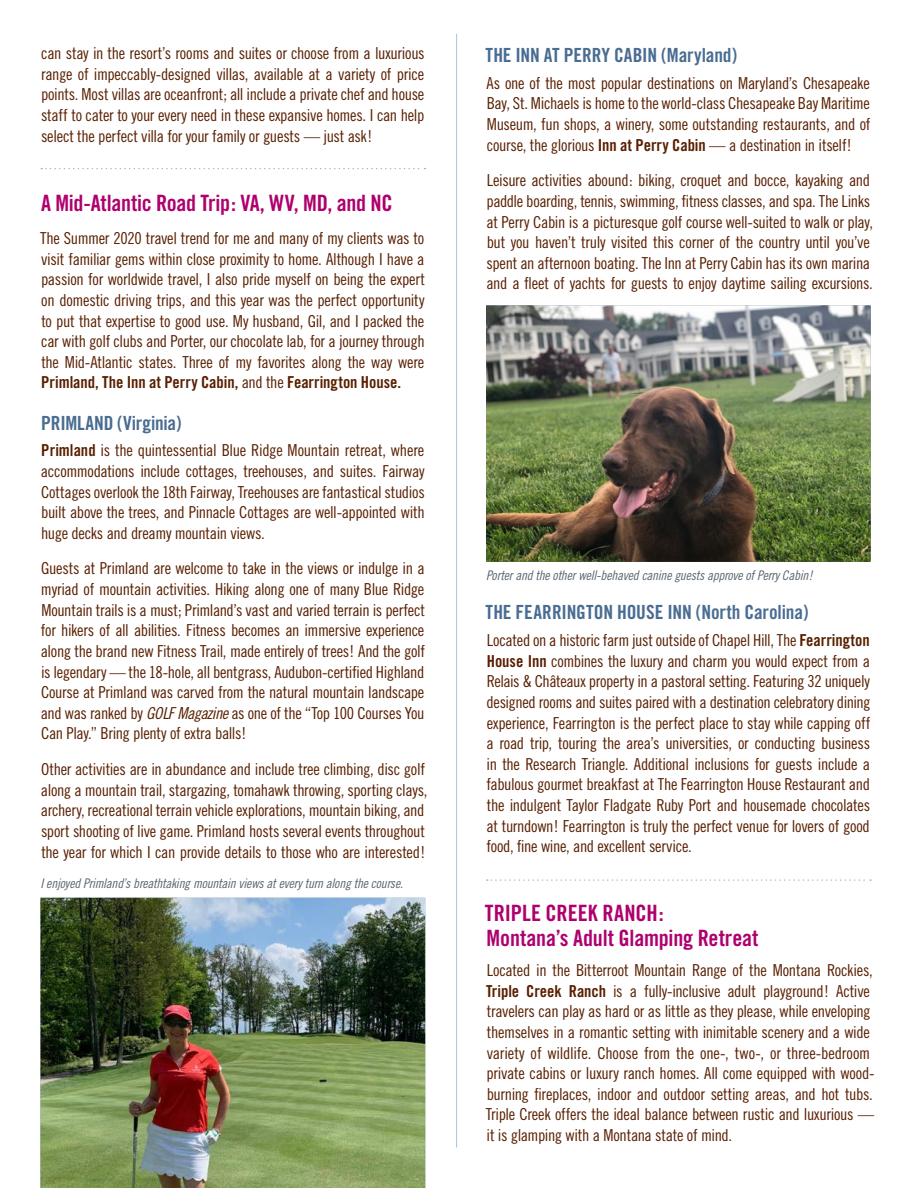
<style>
.page{position:relative;width:918px;height:1188px;background:#fff}
.page>*{position:absolute;margin:0;border:0;box-sizing:border-box;transform-origin:0 0}
.t1{font:22.5px/25.5px "Trade Gothic Bold Cond Twenty";letter-spacing:-.01em;color:#ae006e}
.t2{font:19.5px "Trade Gothic Bold Cond Twenty";letter-spacing:-.005em;color:#496c91}
.t3{font:16.5px/20.7px "Trade Gothic Cond Eighteen";letter-spacing:-.02em;color:#591f00;text-align:justify}
.t4{font:16.5px "Trade Gothic Bold Cond Twenty";letter-spacing:-.005em;color:#591f00}
.t5{font:13.35px "Trade Gothic Cond Eighteen Obl";letter-spacing:-.015em;color:#5b6670}
.s1{font-family:"Trade Gothic Cond Eighteen"}
.s2{font-family:"Trade Gothic Bold Cond Twenty"}
.s3{font-family:"Trade Gothic Cond Eighteen Obl"}
</style>
<div class="page">
<svg style="left:41px;top:168px;width:384px;height:1px"></svg>
<hr style="left:456px;top:34px;width:1px;height:1114px;background:#accce3">
<img style="left:40px;top:898px;width:385px;height:290px">
<img style="left:486px;top:305px;width:385px;height:257px">
<svg style="left:487px;top:879px;width:384px;height:2px"></svg>
<p class="t3" style="left:41px;top:43px;width:385px">can stay in the resort’s rooms and suites or choose from a luxurious range of impeccably-designed villas, available at a variety of price points. Most villas are oceanfront; all include a private chef and house staff to cater to your every need in these expansive homes. I can help select the perfect villa for your family or guests — just ask!</p>
<h1 class="t1" style="left:41px;top:191px;width:353px">A Mid-Atlantic Road Trip: VA, WV, MD, and NC</h1>
<p class="t3" style="left:40px;top:228px;width:386px">The Summer 2020 travel trend for me and many of my clients was to visit familiar gems within close proximity to home. Although I have a passion for worldwide travel, I also pride myself on being the expert on domestic driving trips, and this year was the perfect opportunity to put that expertise to good use. My husband, Gil, and I packed the car with golf clubs and Porter, our chocolate lab, for a journey through the Mid-Atlantic states. Three of my favorites along the way were</p>
<p class="t4" style="left:41px;top:373px;width:361px">Primland, The Inn at Perry Cabin, <span class="s1">and the</span> Fearrington House.</p>
<p class="t2" style="left:41px;top:411px;width:142px">PRIMLAND (Virginia)</p>
<p class="t3" style="left:41px;top:440px;width:385px"><span class="s2">Primland</span> is the quintessential Blue Ridge Mountain retreat, where accommodations include cottages, treehouses, and suites. Fairway Cottages overlook the 18th Fairway, Treehouses are fantastical studios built above the trees, and Pinnacle Cottages are well-appointed with huge decks and dreamy mountain views.</p>
<p class="t3" style="left:41px;top:558px;width:386px">Guests at Primland are welcome to take in the views or indulge in a myriad of mountain activities. Hiking along one of many Blue Ridge Mountain trails is a must; Primland’s vast and varied terrain is perfect for hikers of all abilities. Fitness becomes an immersive experience along the brand new Fitness Trail, made entirely of trees! And the golf is legendary — the 18-hole, all bentgrass, Audubon-certified Highland Course at Primland was carved from the natural mountain landscape and was ranked by <span class="s3">GOLF Magazine</span> as one of the “Top 100 Courses You Can Play.” Bring plenty of extra balls!</p>
<p class="t3" style="left:41px;top:759px;width:388px;text-align:left">Other activities are in abundance and include tree climbing, disc golf along a mountain trail, stargazing, tomahawk throwing, sporting clays, archery, recreational terrain vehicle explorations, mountain biking, and sport shooting of live game. Primland hosts several events throughout the year for which I can provide details to those who are interested!</p>
<p class="t5" style="left:40px;top:875px;width:364px">I enjoyed Primland’s breathtaking mountain views at every turn along the course.</p>
<p class="t2" style="left:486px;top:43px;width:253px">THE INN AT PERRY CABIN (Maryland)</p>
<p class="t3" style="left:486px;top:72px;width:386px">As one of the most popular destinations on Maryland’s Chesapeake Bay, St. Michaels is home to the world-class Chesapeake Bay Maritime Museum, fun shops, a winery, some outstanding restaurants, and of course, the glorious <span class="s2">Inn at Perry Cabin</span> — a destination in itself!</p>
<p class="t3" style="left:486px;top:170px;width:388px;text-align:left">Leisure activities abound: biking, croquet and bocce, kayaking and paddle boarding, tennis, swimming, fitness classes, and spa. The Links at Perry Cabin is a picturesque golf course well-suited to walk or play, but you haven’t truly visited this corner of the country until you’ve spent an afternoon boating. The Inn at Perry Cabin has its own marina and a fleet of yachts for guests to enjoy daytime sailing excursions.</p>
<p class="t5" style="left:486px;top:567px;width:328px">Porter and the other well-behaved canine guests approve of Perry Cabin!</p>
<p class="t2" style="left:486px;top:601px;width:325px">THE FEARRINGTON HOUSE INN (North Carolina)</p>
<p class="t3" style="left:486px;top:630px;width:386px">Located on a historic farm just outside of Chapel Hill, The <span class="s2">Fearrington House Inn</span> combines the luxury and charm you would expect from a Relais &amp; Châteaux property in a pastoral setting. Featuring 32 uniquely designed rooms and suites paired with a destination celebratory dining experience, Fearrington is the perfect place to stay while capping off a road trip, touring the area’s universities, or conducting business in the Research Triangle. Additional inclusions for guests include a fabulous gourmet breakfast at The Fearrington House Restaurant and the indulgent Taylor Fladgate Ruby Port and housemade chocolates at turndown! Fearrington is truly the perfect venue for lovers of good food, fine wine, and excellent service.</p>
<h1 class="t1" style="left:485px;top:900px;width:275px">TRIPLE CREEK RANCH:<br>Montana’s Adult Glamping Retreat</h1>
<p class="t3" style="left:486px;top:960px;width:390px;text-align:left">Located in the Bitterroot Mountain Range of the Montana Rockies, <span class="s2">Triple Creek Ranch</span> is a fully-inclusive adult playground! Active travelers can play as hard or as little as they please, while enveloping themselves in a romantic setting with inimitable scenery and a wide variety of wildlife. Choose from the one-, two-, or three-bedroom private cabins or luxury ranch homes. All come equipped with wood&shy;burning fireplaces, indoor and outdoor setting areas, and hot tubs.<br>Triple Creek offers the ideal balance between rustic and luxurious — it is glamping with a Montana state of mind.</p>
</div>
